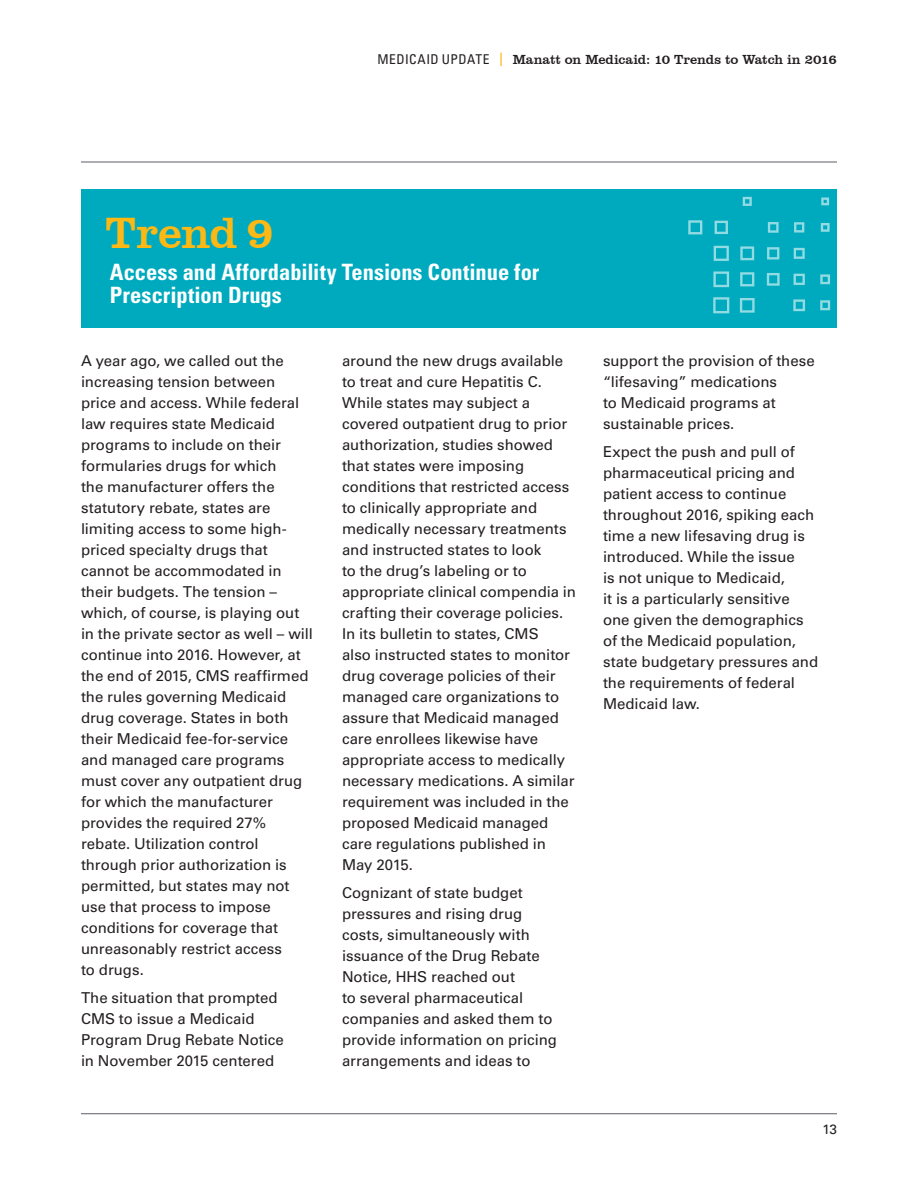
<style>
.page{position:relative;width:918px;height:1188px;background:#fff}
.page>*{position:absolute;margin:0;border:0;box-sizing:border-box;transform-origin:0 0}
.t1{font:45px "Clarendon BT";letter-spacing:-.015em;color:#fcb814}
.t2{font:700 condensed 22.5px/22.5px "Univers LT Std";color:#fff}
.t3{font:15px/21px "Univers LT Std";letter-spacing:-.005em;color:#231f20}
.t4{font:13.5px "Clarendon BT";letter-spacing:-.005em;color:#231f20}
.t5{font:13.5px "Univers LT Std";color:#231f20}
.s1{font-family:"Univers LT Std";font-stretch:condensed}
.s2{color:#fcb814}
</style>
<div class="page">
<hr style="left:81px;top:162px;width:756px;height:1px;background:#5c5e67">
<hr style="left:81px;top:1113px;width:756px;height:1px;background:#5c5e67">
<div style="left:81px;top:189px;width:756px;height:138px;background:#00aabe"></div>
<svg style="left:743px;top:197px;width:9px;height:9px"></svg>
<svg style="left:821px;top:197px;width:8px;height:8px"></svg>
<svg style="left:688px;top:220px;width:14px;height:14px"></svg>
<svg style="left:715px;top:221px;width:13px;height:13px"></svg>
<svg style="left:768px;top:222px;width:11px;height:11px"></svg>
<svg style="left:794px;top:222px;width:10px;height:11px"></svg>
<svg style="left:821px;top:223px;width:9px;height:9px"></svg>
<svg style="left:714px;top:246px;width:15px;height:15px"></svg>
<svg style="left:740px;top:246px;width:14px;height:14px"></svg>
<svg style="left:767px;top:247px;width:12px;height:13px"></svg>
<svg style="left:794px;top:248px;width:11px;height:11px"></svg>
<svg style="left:713px;top:271px;width:16px;height:16px"></svg>
<svg style="left:740px;top:272px;width:14px;height:14px"></svg>
<svg style="left:767px;top:273px;width:13px;height:13px"></svg>
<svg style="left:794px;top:274px;width:11px;height:11px"></svg>
<svg style="left:820px;top:274px;width:10px;height:10px"></svg>
<svg style="left:713px;top:297px;width:16px;height:16px"></svg>
<svg style="left:740px;top:298px;width:15px;height:15px"></svg>
<svg style="left:793px;top:299px;width:12px;height:12px"></svg>
<svg style="left:820px;top:300px;width:10px;height:10px"></svg>
<p class="t4" style="left:378px;top:51px;width:461px"><span class="s1">MEDICAID UPDATE</span> <span class="s2">|</span> Manatt on Medicaid: 10 Trends to Watch in 2016</p>
<p class="t1" style="left:105px;top:204px;width:171px">Trend 9</p>
<p class="t2" style="left:110px;top:261px;width:431px">Access and Affordability Tensions Continue for<br>Prescription Drugs</p>
<p class="t3" style="left:81px;top:350px;width:234px">A year ago, we called out the increasing tension between price and access. While federal law requires state Medicaid programs to include on their formularies drugs for which<br>the manufacturer offers the statutory rebate, states are limiting access to some high&shy;priced specialty drugs that cannot be accommodated in their budgets. The tension – which, of course, is playing out in the private sector as well – will continue into 2016. However, at the end of 2015, CMS reaffirmed the rules governing Medicaid drug coverage. States in both their Medicaid fee-for-service and managed care programs must cover any outpatient drug for which the manufacturer provides the required 27% rebate. Utilization control through prior authorization is permitted, but states may not use that process to impose conditions for coverage that unreasonably restrict access<br>to drugs.</p>
<p class="t3" style="left:81px;top:987px;width:204px">The situation that prompted<br>CMS to issue a Medicaid<br>Program Drug Rebate Notice in November 2015 centered</p>
<p class="t3" style="left:342px;top:350px;width:235px">around the new drugs available to treat and cure Hepatitis C.<br>While states may subject a covered outpatient drug to prior authorization, studies showed that states were imposing conditions that restricted access to clinically appropriate and medically necessary treatments and instructed states to look<br>to the drug’s labeling or to appropriate clinical compendia in crafting their coverage policies.<br>In its bulletin to states, CMS<br>also instructed states to monitor drug coverage policies of their managed care organizations to assure that Medicaid managed care enrollees likewise have appropriate access to medically necessary medications. A similar requirement was included in the proposed Medicaid managed care regulations published in<br>May 2015.</p>
<p class="t3" style="left:342px;top:882px;width:217px">Cognizant of state budget pressures and rising drug costs, simultaneously with issuance of the Drug Rebate<br>Notice, HHS reached out<br>to several pharmaceutical companies and asked them to provide information on pricing arrangements and ideas to</p>
<p class="t3" style="left:603px;top:350px;width:213px">support the provision of these “lifesaving” medications<br>to Medicaid programs at sustainable prices.</p>
<p class="t3" style="left:603px;top:441px;width:217px">Expect the push and pull of pharmaceutical pricing and patient access to continue throughout 2016, spiking each time a new lifesaving drug is introduced. While the issue<br>is not unique to Medicaid,<br>it is a particularly sensitive one given the demographics of the Medicaid population, state budgetary pressures and the requirements of federal<br>Medicaid law.</p>
<p class="t5" style="left:823px;top:1121px;width:16px">13</p>
</div>
